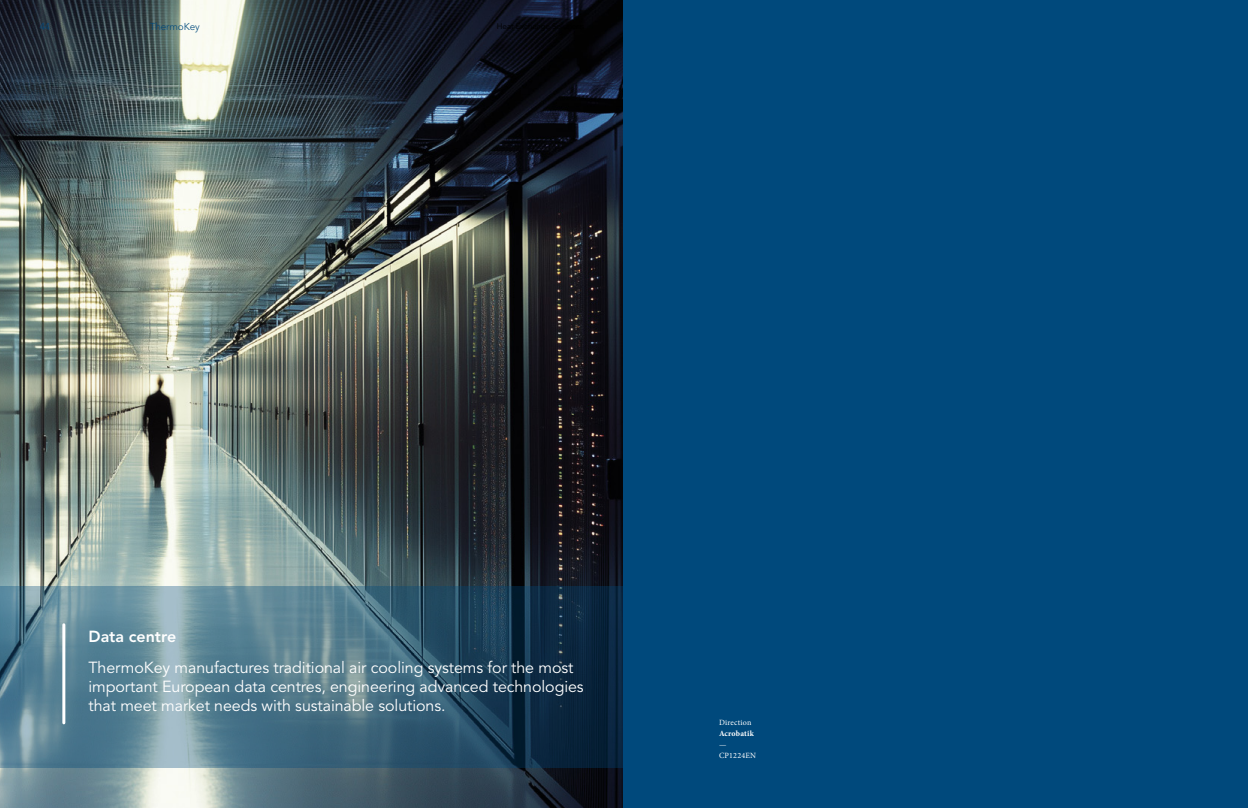
<style>
.page{position:relative;width:1248px;height:808px;background:#fff}
.page>*{position:absolute;margin:0;border:0;box-sizing:border-box;transform-origin:0 0}
.t1{font:16px/19px "Avenir LT Std";letter-spacing:-.005em;color:#fff}
.t2{font:800 16px "Avenir LT Std";color:#fff}
.t3{font:300 10px "Avenir LT Std";letter-spacing:-.01em;color:#00497c}
.t4{font:8px/11px "Minion Pro";letter-spacing:.025em;color:#fff}
.t5{font:700 8px "Minion Pro";letter-spacing:.02em;color:#fff}
</style>
<div class="page">
<img style="left:0;top:0;width:623px;height:808px">
<div style="left:623px;top:0;width:624px;height:808px;background:#00497c"></div>
<svg style="left:0;top:586px;width:623px;height:182px;background:#44697c"></svg>
<hr style="left:62px;top:625px;width:3px;height:98px;background:#fff">
<p class="t3" style="left:40px;top:21px;width:12px">44</p>
<p class="t3" style="left:150px;top:21px;width:52px">ThermoKey</p>
<p class="t2" style="left:88px;top:627px;width:89px">Data centre</p>
<p class="t1" style="left:88px;top:658px;width:496px">ThermoKey manufactures traditional air cooling systems for the most important European data centres, engineering advanced technologies that meet market needs with sustainable solutions.</p>
<p class="t4" style="left:719px;top:717px;width:34px">Direction</p>
<p class="t5" style="left:719px;top:728px;width:36px">Acrobatik</p>
<p class="t4" style="left:719px;top:739px;width:39px">—<br>CP1224EN</p>
</div>
